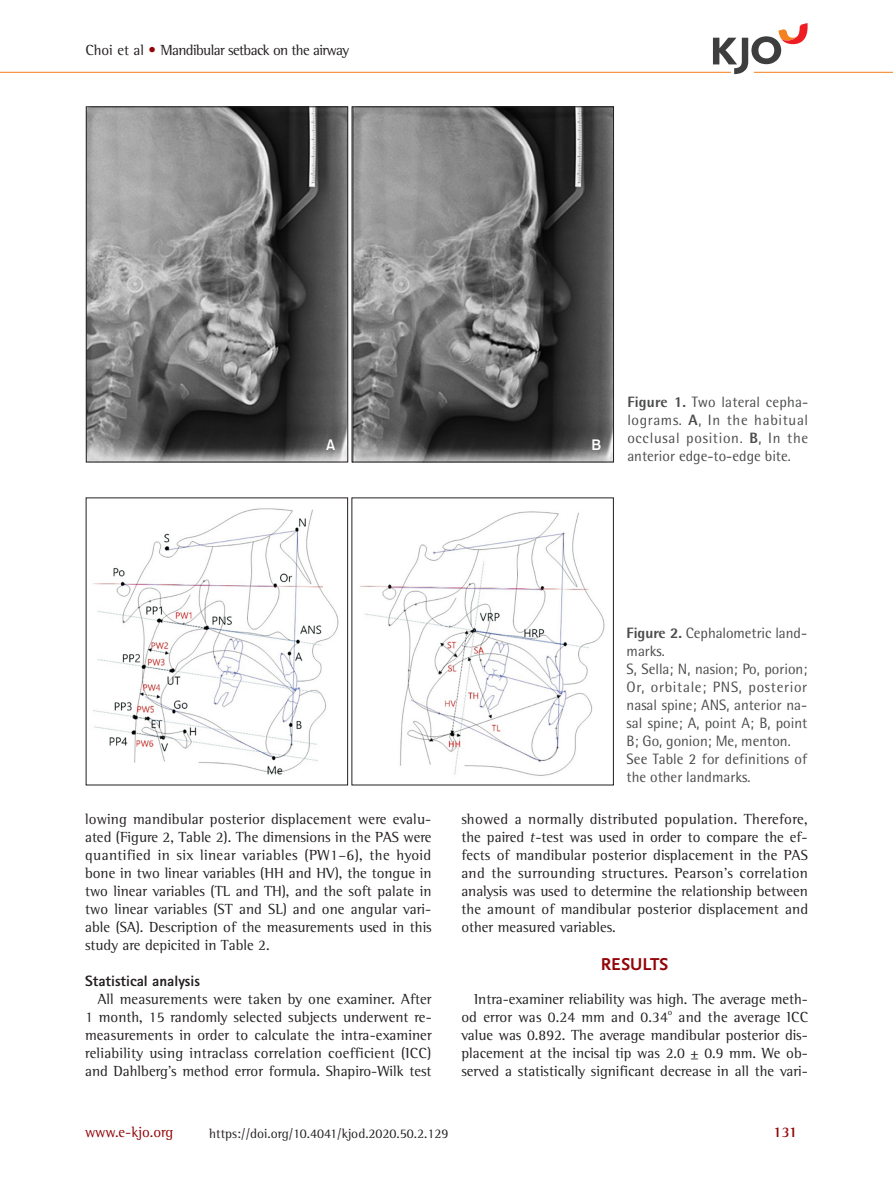
<style>
.page{position:relative;width:893px;height:1191px;background:#fff}
.page>*{position:absolute;margin:0;border:0;box-sizing:border-box;transform-origin:0 0}
.t1{font:700 18px "Nexus Sans";color:#920407}
.t2{font:15px/18px "Rotis Semi Serif Std";color:#231f20;text-align:justify}
.t3{font:15px/18px "Rotis Semi Sans Std";color:#4b4c4d;text-align:justify}
.t4{font:15px "Rotis Semi Serif Std";letter-spacing:-.04em;color:#231f20}
.t5{font:800 15px "Rotis Sans Serif Std";color:#231f20}
.t6{font:15px "Rotis Semi Serif Std";color:#920407}
.t7{font:700 15px "Rotis Semi Serif Std";color:#920407}
.t8{font:15px "Gothic 725 BT Bold A";color:#fff}
.t9{font:13.5px "Rotis Semi Serif Std";color:#231f20}
.t10{font:8.7px "Rotis Semi Serif Std";color:#231f20}
.s1{color:#920407}
.s2{font-weight:800}
.s3{font-style:italic}
</style>
<div class="page">
<hr style="left:0;top:72px;width:893px;height:1px;background:#f58220">
<svg style="left:713px;top:23px;width:95px;height:51px"></svg>
<img style="left:354px;top:109px;width:258px;height:351px">
<img style="left:88px;top:109px;width:258px;height:351px">
<div style="left:86px;top:107px;width:262px;height:355px;border:1px solid #231f20"></div>
<div style="left:352px;top:107px;width:262px;height:355px;border:1px solid #231f20"></div>
<svg style="left:86px;top:497px;width:528px;height:288px"></svg>
<p class="t4" style="left:85px;top:41px;width:265px">Choi et al <span class="s1">•</span> Mandibular setback on the airway</p>
<p class="t8" style="left:326px;top:436px;width:11px">A</p>
<p class="t8" style="left:592px;top:436px;width:11px">B</p>
<p class="t3" style="left:627px;top:393px;width:182px"><span class="s2">Figure 1.</span> Two lateral cepha&shy;lograms. <span class="s2">A</span>, In the habitual occlusal position. <span class="s2">B</span>, In the anterior edge-to-edge bite.</p>
<p class="t3" style="left:627px;top:624px;width:182px;text-align:left"><span class="s2">Figure 2.</span> Cephalometric land&shy;marks.<br>S, Sella; N, nasion; Po, porion;<br>Or, orbitale; PNS, posterior nasal spine; ANS, anterior na&shy;sal spine; A, point A; B, point<br>B; Go, gonion; Me, menton.<br>See Table 2 for definitions of the other landmarks.</p>
<p class="t2" style="left:85px;top:809px;width:348px">lowing mandibular posterior displacement were evalu&shy;ated (Figure 2, Table 2). The dimensions in the PAS were quantified in six linear variables (PW1–6), the hyoid bone in two linear variables (HH and HV), the tongue in two linear variables (TL and TH), and the soft palate in two linear variables (ST and SL) and one angular vari&shy;able (SA). Description of the measurements used in this study are depicited in Table 2.</p>
<p class="t5" style="left:85px;top:971px;width:116px">Statistical analysis</p>
<p class="t2" style="left:85px;top:989px;width:348px;text-indent:13px">All measurements were taken by one examiner. After 1 month, 15 randomly selected subjects underwent re&shy;measurements in order to calculate the intra-examiner reliability using intraclass correlation coefficient (ICC) and Dahlberg’s method error formula. Shapiro-Wilk test</p>
<p class="t2" style="left:461px;top:809px;width:348px">showed a normally distributed population. Therefore, the paired <span class="s3">t</span>-test was used in order to compare the ef&shy;fects of mandibular posterior displacement in the PAS and the surrounding structures. Pearson’s correlation analysis was used to determine the relationship between the amount of mandibular posterior displacement and other measured variables.</p>
<p class="t1" style="left:601px;top:952px;width:69px">RESULTS</p>
<p class="t2" style="left:461px;top:989px;width:348px;text-indent:13px">Intra-examiner reliability was high. The average meth&shy;od error was 0.24 mm and 0.34</p>
<p class="t10" style="left:668px;top:1006px;width:6px">o</p>
<p class="t2" style="left:461px;top:1007px;width:348px;text-indent:217px">and the average ICC value was 0.892. The average mandibular posterior dis&shy;placement at the incisal tip was 2.0 ± 0.9 mm. We ob&shy;served a statistically significant decrease in all the vari-</p>
<p class="t6" style="left:85px;top:1122px;width:90px">www.e-kjo.org</p>
<p class="t9" style="left:209px;top:1125px;width:241px">https://doi.org/10.4041/kjod.2020.50.2.129</p>
<p class="t7" style="left:773px;top:1122px;width:26px">131</p>
</div>
